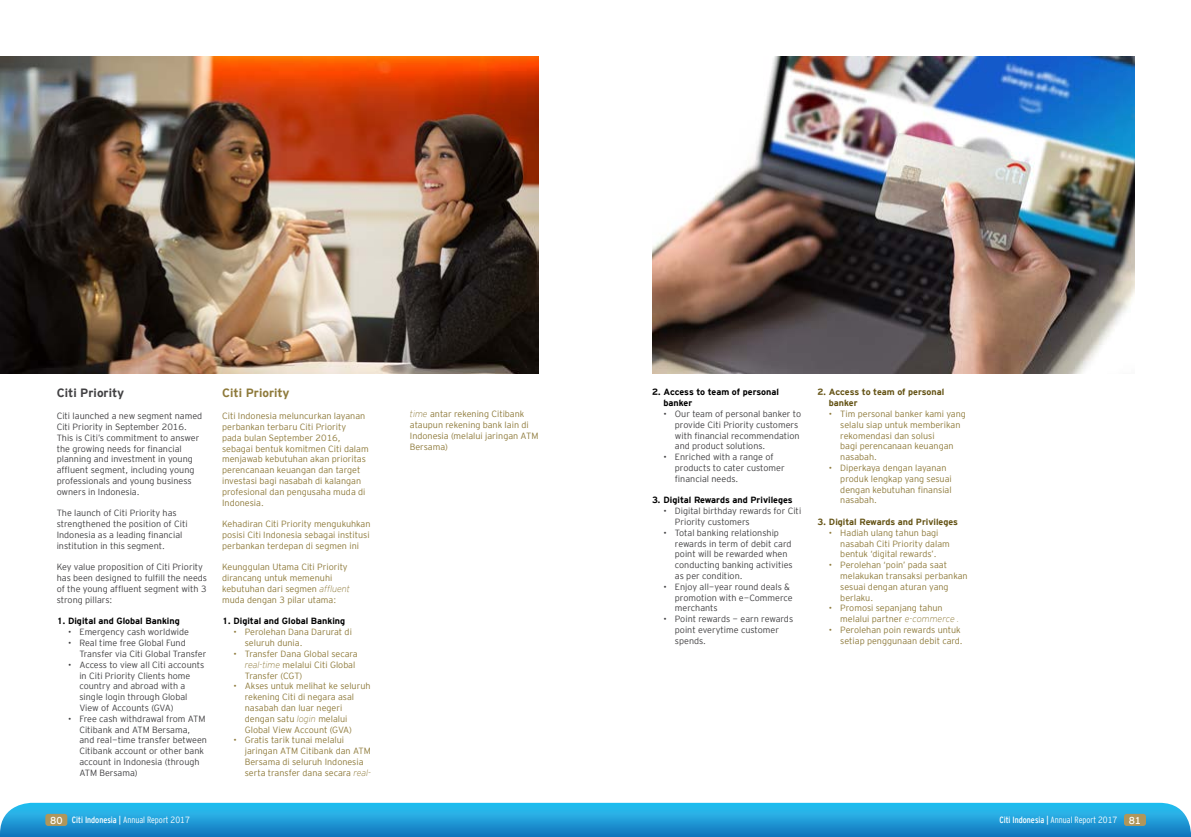
<style>
.page{position:relative;width:1191px;height:837px;background:#fff}
.page>*{position:absolute;margin:0;border:0;box-sizing:border-box;transform-origin:0 0}
.t1{font:700 12px "Interstate Plus";color:#414042}
.t2{font:700 12px "Interstate Plus";color:#8e7a3b}
.t3{font:9px/10.8px "Interstate Mono Lgt";color:#8e7a3b}
.t4{font:9px/10.8px "Interstate Mono Lgt";color:#414042}
.t5{font:700 9px/10.8px "Interstate Plus";color:#000}
.t6{font:9px "Interstate Cond Mono Lgt";color:#fff}
.t7{font:700 9px/10.8px "Interstate Plus";color:#645315}
.s1{font-family:"Interstate";font-weight:200;font-style:italic}
.s2{font-family:"Interstate Mono";font-size:10px}
.s3{font-family:"Interstate Cond Mono"}
</style>
<div class="page">
<img style="left:0;top:57px;width:538px;height:316px">
<img style="left:652px;top:57px;width:482px;height:316px">
<svg style="left:0;top:802px;width:1191px;height:34px;background:#26a1da"></svg>
<div style="left:45px;top:813px;width:22px;height:12px;background:#b0965a;border-radius:3px"></div>
<div style="left:1124px;top:813px;width:22px;height:12px;background:#b0965a;border-radius:3px"></div>
<h1 class="t1" style="left:57px;top:386px;width:69px">Citi Priority</h1>
<p class="t4" style="left:57px;top:410px;width:147px">Citi launched a new segment named<br>Citi Priority in September 2016.<br>This is Citi’s commitment to answer the growing needs for financial planning and investment in young affluent segment, including young professionals and young business owners in Indonesia.</p>
<p class="t4" style="left:57px;top:507px;width:132px">The launch of Citi Priority has strengthened the position of Citi<br>Indonesia as a leading financial institution in this segment.</p>
<p class="t4" style="left:57px;top:561px;width:152px">Key value proposition of Citi Priority has been designed to fulfill the needs of the young affluent segment with 3 strong pillars:</p>
<p class="t5" style="left:57px;top:615px;width:125px">1. Digital and Global Banking</p>
<p class="t4" style="left:68px;top:626px;width:122px">• Emergency cash worldwide</p>
<p class="t4" style="left:79px;top:637px;width:128px;text-indent:-11px">• Real time free Global Fund<br>Transfer via Citi Global Transfer</p>
<p class="t4" style="left:79px;top:658px;width:126px;text-indent:-11px">• Access to view all Citi accounts in Citi Priority Clients home country and abroad with a single login through Global<br>View of Accounts (GVA)</p>
<p class="t4" style="left:79px;top:712px;width:129px;text-indent:-11px">• Free cash withdrawal from ATM<br>Citibank and ATM Bersama, and real-time transfer between<br>Citibank account or other bank account in Indonesia (through<br>ATM Bersama)</p>
<h1 class="t2" style="left:222px;top:386px;width:69px">Citi Priority</h1>
<p class="t3" style="left:222px;top:410px;width:148px">Citi Indonesia meluncurkan layanan perbankan terbaru Citi Priority<br>pada bulan September 2016, sebagai bentuk komitmen Citi dalam menjawab kebutuhan akan prioritas perencanaan keuangan dan target investasi bagi nasabah di kalangan profesional dan pengusaha muda di<br>Indonesia.</p>
<p class="t3" style="left:222px;top:518px;width:150px;text-align:justify">Kehadiran Citi Priority mengukuhkan posisi Citi Indonesia sebagai institusi perbankan terdepan di segmen ini</p>
<p class="t3" style="left:222px;top:561px;width:129px">Keunggulan Utama Citi Priority dirancang untuk memenuhi kebutuhan dari segmen <span class="s1">affluent </span>muda dengan 3 pilar utama:</p>
<p class="t5" style="left:222px;top:615px;width:125px">1. Digital and Global Banking</p>
<p class="t3" style="left:245px;top:626px;width:109px;text-indent:-11px">• Perolehan Dana Darurat di seluruh dunia.</p>
<p class="t3" style="left:245px;top:648px;width:114px;text-indent:-11px">• Transfer Dana Global secara <span class="s1">real-time</span> melalui Citi Global<br>Transfer (CGT)</p>
<p class="t3" style="left:245px;top:680px;width:127px;text-indent:-11px">• Akses untuk melihat ke seluruh rekening Citi di negara asal nasabah dan luar negeri dengan satu <span class="s1">login</span> melalui<br>Global View Account (GVA)</p>
<p class="t3" style="left:245px;top:734px;width:128px;text-indent:-11px">• Gratis tarik tunai melalui jaringan ATM Citibank dan ATM<br>Bersama di seluruh Indonesia serta transfer dana secara <span class="s1">real-</span></p>
<p class="t3" style="left:410px;top:408px;width:130px"><span class="s1">time</span> antar rekening Citibank ataupun rekening bank lain di<br>Indonesia (melalui jaringan ATM<br>Bersama)</p>
<p class="t5" style="left:663px;top:386px;width:117px;text-indent:-11px">2. Access to team of personal banker</p>
<p class="t4" style="left:675px;top:408px;width:128px;text-indent:-11px">• Our team of personal banker to provide Citi Priority customers with financial recommendation and product solutions.</p>
<p class="t4" style="left:675px;top:451px;width:111px;text-indent:-11px">• Enriched with a range of products to cater customer financial needs.</p>
<p class="t5" style="left:652px;top:494px;width:142px">3. Digital Rewards and Privileges</p>
<p class="t4" style="left:675px;top:505px;width:128px;text-indent:-11px">• Digital birthday rewards for Citi<br>Priority customers</p>
<p class="t4" style="left:675px;top:527px;width:119px;text-indent:-11px">• Total banking relationship rewards in term of debit card point will be rewarded when conducting banking activities as per condition.</p>
<p class="t4" style="left:675px;top:581px;width:119px;text-indent:-11px">• Enjoy all-year round deals &amp; promotion with e-Commerce merchants</p>
<p class="t4" style="left:675px;top:613px;width:120px;text-indent:-11px">• Point rewards - earn rewards point everytime customer spends.</p>
<p class="t7" style="left:829px;top:386px;width:117px;text-indent:-11px">2. Access to team of personal banker</p>
<p class="t3" style="left:840px;top:408px;width:127px;text-indent:-11px">• Tim personal banker kami yang selalu siap untuk memberikan rekomendasi dan solusi<br>bagi perencanaan keuangan nasabah.</p>
<p class="t3" style="left:840px;top:462px;width:113px;text-indent:-11px">• Diperkaya dengan layanan produk lengkap yang sesuai dengan kebutuhan finansial nasabah.</p>
<p class="t7" style="left:817px;top:516px;width:142px">3. Digital Rewards and Privileges</p>
<p class="t3" style="left:840px;top:527px;width:111px;text-indent:-11px">• Hadiah ulang tahun bagi nasabah Citi Priority dalam bentuk ‘digital rewards’.</p>
<p class="t3" style="left:840px;top:559px;width:129px;text-indent:-11px">• Perolehan ‘poin’ pada saat melakukan transaksi perbankan sesuai dengan aturan yang berlaku.</p>
<p class="t3" style="left:840px;top:602px;width:120px;text-indent:-11px">• Promosi sepanjang tahun melalui partner <span class="s1">e-commerce .</span></p>
<p class="t3" style="left:829px;top:624px;width:135px;text-align:right">• Perolehan poin rewards untuk setiap penggunaan debit card.</p>
<p class="t6" style="left:50px;top:814px;width:141px"><span class="s2">80</span> <span class="s3">Citi Indonesia |</span> Annual Report 2017</p>
<p class="t6" style="left:999px;top:814px;width:143px"><span class="s3">Citi Indonesia |</span> Annual Report 2017 <span class="s2">81</span></p>
</div>
